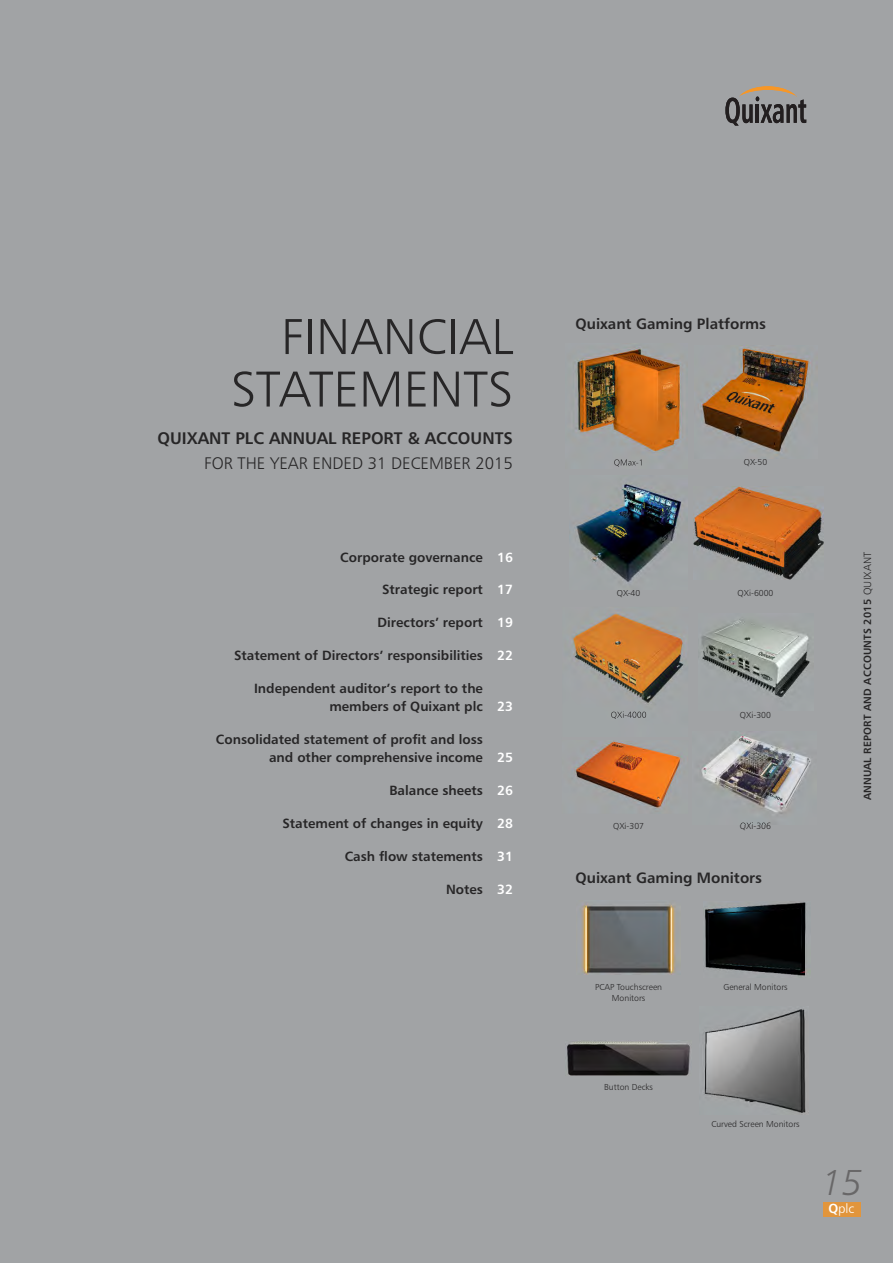
<style>
.page{position:relative;width:893px;height:1263px;background:#a1a3a5}
.page>*{position:absolute;margin:0;border:0;box-sizing:border-box;transform-origin:0 0}
.t1{font:50.4px/52.5px "Humanist 777 BT Light B";color:#272627;text-align:right}
.t2{font:36px "Humanist 777 BT Light Italic B";color:#686768}
.t3{font:16.8px "Humanist 777 BT Bold B";color:#272627}
.t4{font:16.8px "Humanist 777 BT Light B";color:#272627}
.t5{font:15px "Humanist 777 BT Bold B";color:#272627}
.t6{font:13.35px/18px "Humanist 777 BT Bold B";color:#272627}
.t7{font:13.2px "Humanist 777 BT Light B";color:#fff}
.t8{font:10.5px "Humanist 777 BT Bold B";letter-spacing:.02em;color:#272627}
.t9{font:8.7px/10.5px "Humanist 777 BT Light B";color:#272627;text-align:center}
.s1{color:#fff}
.s2{font-family:"Humanist 777 BT Light B"}
.s3{font-family:"Humanist 777 BT Bold B"}
</style>
<div class="page">
<div style="left:823px;top:1202px;width:37px;height:15px;background:#e1953c"></div>
<svg style="left:725px;top:86px;width:81px;height:40px"></svg>
<img style="left:701px;top:345px;width:116px;height:107px">
<img style="left:701px;top:619px;width:109px;height:79px">
<img style="left:572px;top:613px;width:112px;height:102px">
<img style="left:611px;top:711px;width:35px;height:8px">
<img style="left:581px;top:904px;width:95px;height:70px">
<img style="left:704px;top:1009px;width:102px;height:104px">
<img style="left:694px;top:486px;width:129px;height:93px">
<img style="left:576px;top:484px;width:105px;height:99px">
<img style="left:576px;top:349px;width:105px;height:117px">
<img style="left:614px;top:459px;width:27px;height:8px">
<img style="left:575px;top:741px;width:107px;height:68px">
<img style="left:701px;top:735px;width:110px;height:79px">
<img style="left:740px;top:822px;width:31px;height:3px">
<img style="left:705px;top:902px;width:101px;height:74px">
<img style="left:567px;top:1041px;width:123px;height:34px">
<h1 class="t1" style="left:231px;top:314px;width:284px">FINANCIAL<br>STATEMENTS</h1>
<p class="t3" style="left:157px;top:432px;width:357px">QUIXANT PLC ANNUAL REPORT &amp; ACCOUNTS</p>
<p class="t4" style="left:204px;top:457px;width:310px">FOR THE YEAR ENDED 31 DECEMBER 2015</p>
<p class="t6" style="left:340px;top:549px;width:174px">Corporate governance <span class="s1">16</span></p>
<p class="t6" style="left:382px;top:582px;width:132px">Strategic report <span class="s1">17</span></p>
<p class="t6" style="left:378px;top:615px;width:137px">Directors’ report <span class="s1">19</span></p>
<p class="t6" style="left:234px;top:648px;width:280px">Statement of Directors’ responsibilities <span class="s1">22</span></p>
<p class="t6" style="left:329px;top:680px;width:185px;text-indent:-75px">Independent auditor’s report to the members of Quixant plc <span class="s1">23</span></p>
<p class="t6" style="left:269px;top:731px;width:245px;text-indent:-53px">Consolidated statement of profit and loss<br>and other comprehensive income <span class="s1">25</span></p>
<p class="t6" style="left:389px;top:782px;width:125px">Balance sheets <span class="s1">26</span></p>
<p class="t6" style="left:282px;top:815px;width:232px">Statement of changes in equity <span class="s1">28</span></p>
<p class="t6" style="left:345px;top:848px;width:170px">Cash flow statements <span class="s1">31</span></p>
<p class="t6" style="left:446px;top:881px;width:68px">Notes <span class="s1">32</span></p>
<p class="t5" style="left:575px;top:318px;width:192px">Quixant Gaming Platforms</p>
<p class="t9" style="left:744px;top:458px;width:25px">QX-50</p>
<p class="t9" style="left:617px;top:588px;width:25px">QX-40</p>
<p class="t9" style="left:737px;top:588px;width:37px">QXi-6000</p>
<p class="t9" style="left:740px;top:710px;width:33px">QXi-300</p>
<p class="t9" style="left:613px;top:821px;width:33px">QXi-307</p>
<p class="t9" style="left:740px;top:821px;width:33px">QXi-306</p>
<p class="t5" style="left:575px;top:872px;width:188px">Quixant Gaming Monitors</p>
<p class="t8" style="left:863px;top:800px;width:250px;rotate:-90deg">ANNUAL REPORT AND ACCOUNTS 2015 <span class="s2">QUIXANT</span></p>
<p class="t9" style="left:595px;top:983px;width:68px">PCAP Touchscreen<br>Monitors</p>
<p class="t9" style="left:723px;top:983px;width:66px">General Monitors</p>
<p class="t9" style="left:604px;top:1082px;width:50px">Button Decks</p>
<p class="t9" style="left:711px;top:1120px;width:90px">Curved Screen Monitors</p>
<h2 class="t2" style="left:822px;top:1168px;width:42px">15</h2>
<p class="t7" style="left:828px;top:1203px;width:28px"><span class="s3">Q</span>plc</p>
</div>
